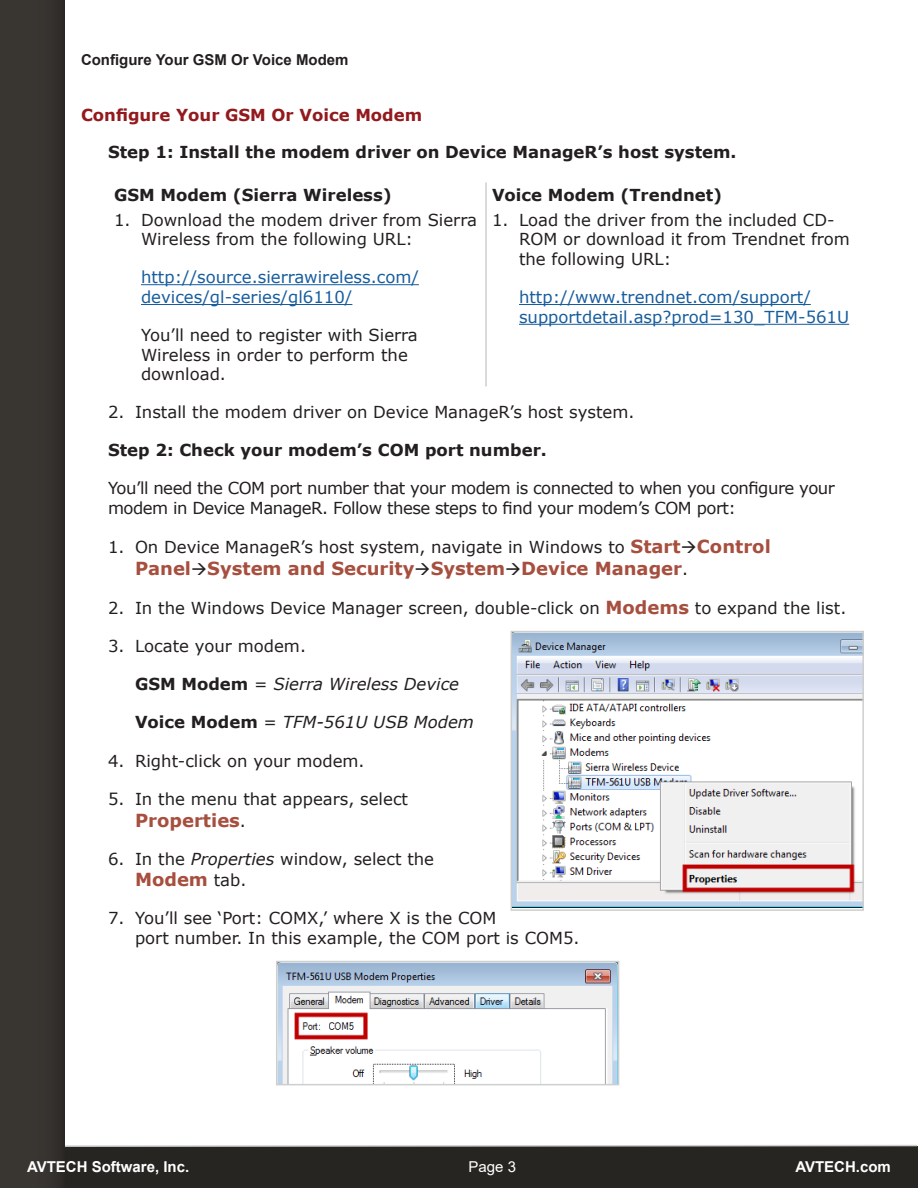
<style>
.page{position:relative;width:918px;height:1188px;background:#fff}
.page>*{position:absolute;margin:0;border:0;box-sizing:border-box;transform-origin:0 0}
.t1{font:700 18px "Verdana";color:#a74f3e}
.Body_Para_Indent{font:16.5px/19.8px "Verdana";color:#231f20}
.Body_Para_Indent-2{font:16.5px/19.8px "Verdana";letter-spacing:-.03em;color:#231f20}
.Body_Para_Indent-3{font:16.5px/19.8px "Verdana";color:#175d9e}
.H2_Black_Indent{font:700 16.5px "Verdana";color:#231f20}
.Body_Para_Indent-4{font:italic 16.5px "Verdana";color:#231f20}
.H1_Red{font:700 16.5px "Verdana";color:#93191d}
.Body_Para_Indent-5{font:700 16.5px "Verdana";color:#231f20}
.t2{font:700 15px "Arial";color:#fff}
.t3{font:700 15px "Arial";color:#231f20}
.t4{font:15px "Arial";color:#fff}
.s1{font-weight:700;font-size:18px;color:#a74f3e}
.s2{color:#231f20}
.s3{font-weight:400;font-size:16.5px;color:#231f20}
.s4{font-weight:700;font-style:normal}
.s5{font-style:normal}
.s6{font-style:italic}
</style>
<div class="page">
<div style="left:0;top:1146px;width:918px;height:42px;background:#272522"></div>
<svg style="left:65px;top:1144px;width:853px;height:3px"></svg>
<div style="left:0;top:0;width:65px;height:1188px;background:#393632"></div>
<hr style="left:485px;top:182px;width:2px;height:25px;background:#cdcece">
<hr style="left:485px;top:207px;width:2px;height:179px;background:#cdcece">
<hr style="left:141px;top:284px;width:278px;height:1px;background:#175d9e">
<hr style="left:141px;top:304px;width:211px;height:1px;background:#175d9e">
<hr style="left:519px;top:304px;width:292px;height:1px;background:#175d9e">
<hr style="left:519px;top:324px;width:330px;height:1px;background:#175d9e">
<img style="left:514px;top:634px;width:347px;height:274px">
<div style="left:511px;top:631px;width:353px;height:280px;border:2px solid #cdcece"></div>
<img style="left:279px;top:964px;width:337px;height:118px">
<div style="left:276px;top:961px;width:343px;height:124px;border:2px solid #cdcece"></div>
<p class="t3" style="left:81px;top:49px;width:269px">Configure Your GSM Or Voice Modem</p>
<p class="H1_Red" style="left:81px;top:103px;width:343px">Configure Your GSM Or Voice Modem</p>
<p class="H2_Black_Indent" style="left:108px;top:141px;width:630px">Step 1: Install the modem driver on Device ManageR’s host system.</p>
<p class="Body_Para_Indent-5" style="left:114px;top:183px;width:279px">GSM Modem (Sierra Wireless)</p>
<p class="H2_Black_Indent" style="left:492px;top:183px;width:232px">Voice Modem (Trendnet)</p>
<p class="Body_Para_Indent" style="left:141px;top:210px;width:337px;text-indent:-27px">1. Download the modem driver from Sierra<br>Wireless from the following URL:</p>
<p class="Body_Para_Indent-3" style="left:141px;top:267px;width:279px">http://source.sierrawireless.com/ devices/gl-series/gl6110/</p>
<p class="Body_Para_Indent" style="left:141px;top:325px;width:278px">You’ll need to register with Sierra<br>Wireless in order to perform the download.</p>
<p class="Body_Para_Indent" style="left:519px;top:210px;width:333px;text-indent:-27px">1. Load the driver from the included CD-<br>ROM or download it from Trendnet from the following URL:</p>
<p class="Body_Para_Indent-3" style="left:519px;top:287px;width:332px">http://www.trendnet.com/support/ supportdetail.asp?prod=130_TFM-561U</p>
<p class="Body_Para_Indent" style="left:108px;top:402px;width:528px">2. Install the modem driver on Device ManageR’s host system.</p>
<p class="H2_Black_Indent" style="left:108px;top:438px;width:440px">Step 2: Check your modem’s COM port number.</p>
<p class="Body_Para_Indent-2" style="left:108px;top:478px;width:728px">You’ll need the COM port number that your modem is connected to when you configure your modem in Device ManageR. Follow these steps to find your modem’s COM port:</p>
<p class="Body_Para_Indent" style="left:108px;top:537px;width:664px">1. On Device ManageR’s host system, navigate in Windows to <span class="s1">Start</span>→<span class="s1">Control</span></p>
<p class="t1" style="left:135px;top:556px;width:555px">Panel<span class="s2">→</span>System and Security<span class="s2">→</span>System<span class="s2">→</span>Device Manager<span class="s3">.</span></p>
<p class="Body_Para_Indent" style="left:108px;top:598px;width:740px">2. In the Windows Device Manager screen, double-click on <span class="s1">Modems</span> to expand the list.</p>
<p class="Body_Para_Indent" style="left:108px;top:636px;width:200px">3. Locate your modem.</p>
<p class="Body_Para_Indent-4" style="left:135px;top:673px;width:326px"><span class="s4">GSM Modem</span> <span class="s5">=</span> Sierra Wireless Device</p>
<p class="Body_Para_Indent-4" style="left:135px;top:711px;width:340px"><span class="s4">Voice Modem</span> <span class="s5">=</span> TFM-561U USB Modem</p>
<p class="Body_Para_Indent" style="left:108px;top:751px;width:258px">4. Right-click on your modem.</p>
<p class="Body_Para_Indent" style="left:108px;top:789px;width:302px">5. In the menu that appears, select</p>
<p class="t1" style="left:135px;top:808px;width:112px">Properties<span class="s3">.</span></p>
<p class="Body_Para_Indent" style="left:108px;top:849px;width:328px">6. In the <span class="s6">Properties</span> window, select the</p>
<p class="t1" style="left:135px;top:867px;width:113px">Modem <span class="s3">tab.</span></p>
<p class="Body_Para_Indent" style="left:135px;top:908px;width:446px;text-indent:-27px">7. You’ll see ‘Port: COMX,’ where X is the COM<br>port number. In this example, the COM port is COM5.</p>
<p class="t2" style="left:27px;top:1156px;width:164px">AVTECH Software, Inc.</p>
<p class="t4" style="left:469px;top:1156px;width:49px">Page 3</p>
<p class="t2" style="left:795px;top:1156px;width:97px">AVTECH.com</p>
</div>
